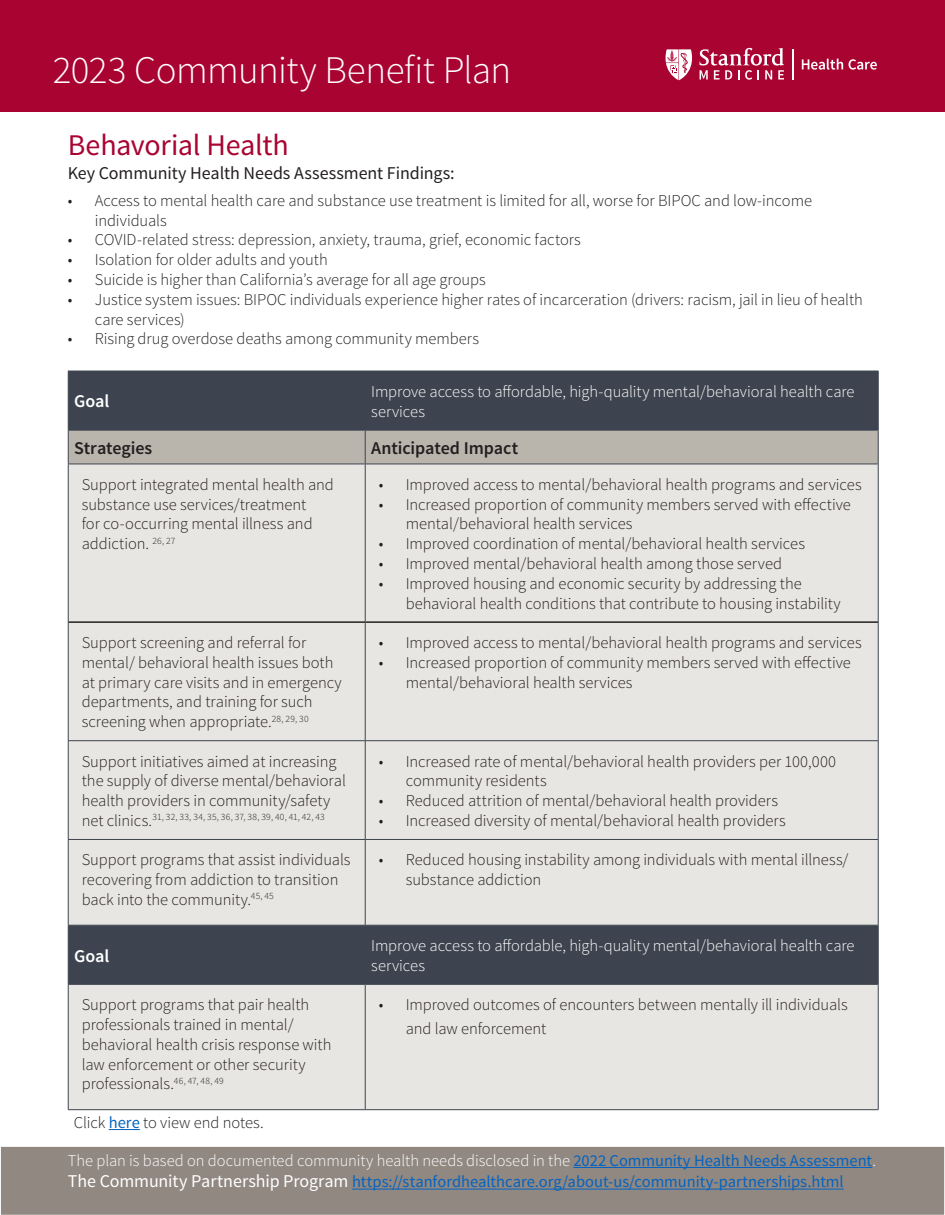
<style>
.page{position:relative;width:945px;height:1215px;background:#fff}
.page>*{position:absolute;margin:0;border:0;box-sizing:border-box;transform-origin:0 0}
.t1{font:300 39px "Source Sans Pro";letter-spacing:-.015em;color:#fff}
.TOC_subhead{font:30px "Source Sans Pro";letter-spacing:-.01em;color:#a90332}
.Body_Copy{font:18px "Source Sans Pro";letter-spacing:-.005em;color:#231f20}
.Body_Copy-2{font:600 18px "Source Sans Pro";letter-spacing:-.005em;color:#231f20}
.Body_Copy-3{font:600 18px "Source Sans Pro";letter-spacing:-.005em;color:#fff}
.Table_content{font:300 16.5px/19.8px "Source Sans Pro";letter-spacing:-.005em;color:#231f20}
.t2{font:16.5px/21.6px "Source Sans Pro";color:#0563c1}
.Table_content-2{font:300 16.5px/19.8px "Source Sans Pro";letter-spacing:-.005em;color:#fff}
.TOC_subhead-2{font:300 16.5px "Source Sans Pro";letter-spacing:-.005em;color:#231f20}
.Table_content-3{font:300 9.6px "Source Sans Pro";letter-spacing:.02em;color:#231f20}
.s1{font-size:16.5px}
.s2{font-weight:400;color:#0563c1}
.s3{font-weight:300;color:#fff}
.s4{font-size:18px;color:#fff}
</style>
<div class="page">
<div style="left:0;top:0;width:945px;height:111px;background:#a90332"></div>
<svg style="left:802px;top:59px;width:41px;height:11px"></svg>
<svg style="left:849px;top:59px;width:28px;height:11px"></svg>
<hr style="left:792px;top:49px;width:2px;height:31px;background:#fff">
<svg style="left:666px;top:48px;width:118px;height:32px"></svg>
<div style="left:0;top:1146px;width:945px;height:69px;background:#908881"></div>
<div style="left:0;top:1146px;width:945px;height:69px;border:1px solid #fff"></div>
<hr style="left:574px;top:1167px;width:298px;height:1px;background:#0563c1">
<hr style="left:352px;top:1189px;width:492px;height:1px;background:#0563c1">
<hr style="left:109px;top:1129px;width:31px;height:1px;background:#0563c1">
<div style="left:69px;top:372px;width:809px;height:58px;background:#3e444f"></div>
<div style="left:69px;top:431px;width:809px;height:33px;background:#b9b4ac"></div>
<svg style="left:69px;top:465px;width:809px;height:644px;background:#d8d7d4"></svg>
<hr style="left:68px;top:621px;width:297px;height:2px;background:#231f20">
<hr style="left:365px;top:621px;width:513px;height:2px;background:#231f20">
<hr style="left:68px;top:464px;width:1px;height:158px;background:#3e444f">
<hr style="left:365px;top:464px;width:1px;height:158px;background:#3e444f">
<hr style="left:878px;top:464px;width:1px;height:158px;background:#3e444f">
<hr style="left:68px;top:622px;width:1px;height:119px;background:#3e444f">
<hr style="left:365px;top:622px;width:1px;height:119px;background:#3e444f">
<hr style="left:878px;top:622px;width:1px;height:119px;background:#3e444f">
<hr style="left:68px;top:740px;width:297px;height:1px;background:#3e444f">
<hr style="left:68px;top:741px;width:1px;height:98px;background:#3e444f">
<hr style="left:365px;top:740px;width:513px;height:1px;background:#3e444f">
<hr style="left:365px;top:741px;width:1px;height:98px;background:#3e444f">
<hr style="left:878px;top:741px;width:1px;height:98px;background:#3e444f">
<hr style="left:68px;top:839px;width:297px;height:1px;background:#3e444f">
<hr style="left:68px;top:840px;width:1px;height:85px;background:#3e444f">
<hr style="left:365px;top:839px;width:513px;height:1px;background:#3e444f">
<hr style="left:365px;top:840px;width:1px;height:85px;background:#3e444f">
<hr style="left:878px;top:840px;width:1px;height:85px;background:#3e444f">
<hr style="left:68px;top:985px;width:1px;height:125px;background:#3e444f">
<hr style="left:365px;top:985px;width:1px;height:125px;background:#3e444f">
<hr style="left:878px;top:985px;width:1px;height:125px;background:#3e444f">
<hr style="left:68px;top:1109px;width:297px;height:1px;background:#3e444f">
<hr style="left:365px;top:1109px;width:513px;height:1px;background:#3e444f">
<hr style="left:68px;top:371px;width:297px;height:1px;background:#3e444f">
<hr style="left:68px;top:371px;width:1px;height:59px;background:#3e444f">
<hr style="left:365px;top:371px;width:514px;height:1px;background:#3e444f">
<hr style="left:365px;top:371px;width:1px;height:59px;background:#3e444f">
<hr style="left:878px;top:371px;width:1px;height:59px;background:#3e444f">
<hr style="left:68px;top:430px;width:297px;height:1px;background:#3e444f">
<hr style="left:68px;top:431px;width:1px;height:33px;background:#3e444f">
<hr style="left:365px;top:430px;width:514px;height:1px;background:#3e444f">
<hr style="left:365px;top:431px;width:1px;height:33px;background:#3e444f">
<hr style="left:878px;top:431px;width:1px;height:33px;background:#3e444f">
<hr style="left:68px;top:464px;width:297px;height:1px;background:#3e444f">
<hr style="left:365px;top:464px;width:514px;height:1px;background:#3e444f">
<hr style="left:68px;top:925px;width:297px;height:1px;background:#3e444f">
<hr style="left:68px;top:926px;width:1px;height:58px;background:#3e444f">
<hr style="left:365px;top:925px;width:514px;height:1px;background:#3e444f">
<hr style="left:365px;top:926px;width:1px;height:58px;background:#3e444f">
<hr style="left:878px;top:926px;width:1px;height:58px;background:#3e444f">
<hr style="left:68px;top:984px;width:297px;height:1px;background:#3e444f">
<hr style="left:365px;top:984px;width:514px;height:1px;background:#3e444f">
<h1 class="t1" style="left:53px;top:47px;width:460px">2023 Community Benefit Plan</h1>
<p class="TOC_subhead" style="left:68px;top:127px;width:222px">Behavorial Health</p>
<p class="Body_Copy" style="left:68px;top:162px;width:388px">Key Community Health Needs Assessment Findings:</p>
<p class="Table_content" style="left:95px;top:191px;width:719px;text-indent:-27px">• Access to mental health care and substance use treatment is limited for all, worse for BIPOC and low-income individuals</p>
<p class="Table_content" style="left:68px;top:230px;width:515px">• COVID-related stress: depression, anxiety, trauma, grief, economic factors</p>
<p class="Table_content" style="left:68px;top:250px;width:261px">• Isolation for older adults and youth</p>
<p class="Table_content" style="left:68px;top:270px;width:419px">• Suicide is higher than California’s average for all age groups</p>
<p class="Table_content" style="left:95px;top:290px;width:770px;text-indent:-27px">• Justice system issues: BIPOC individuals experience higher rates of incarceration (drivers: racism, jail in lieu of health care services)</p>
<p class="Table_content" style="left:68px;top:329px;width:413px">• Rising drug overdose deaths among community members</p>
<p class="Body_Copy-3" style="left:74px;top:390px;width:37px">Goal</p>
<p class="Table_content-2" style="left:371px;top:382px;width:485px">Improve access to affordable, high-quality mental/behavioral health care services</p>
<p class="Body_Copy-2" style="left:74px;top:436px;width:80px">Strategies</p>
<p class="Body_Copy-2" style="left:371px;top:436px;width:149px">Anticipated Impact</p>
<p class="Table_content" style="left:82px;top:475px;width:254px">Support integrated mental health and substance use services/treatment<br>for co-occurring mental illness and addiction. <sup>26,</sup> <sup>27</sup></p>
<p class="Table_content" style="left:379px;top:475px;width:485px">• Improved access to mental/behavioral health programs and services</p>
<p class="Table_content" style="left:406px;top:494px;width:447px;text-indent:-27px">• Increased proportion of community members served with effective mental/behavioral health services</p>
<p class="Table_content" style="left:379px;top:534px;width:428px">• Improved coordination of mental/behavioral health services</p>
<p class="Table_content" style="left:379px;top:554px;width:405px">• Improved mental/behavioral health among those served</p>
<p class="Table_content" style="left:406px;top:574px;width:437px;text-indent:-27px">• Improved housing and economic security by addressing the behavioral health conditions that contribute to housing instability</p>
<p class="Table_content" style="left:82px;top:633px;width:262px">Support screening and referral for mental/ behavioral health issues both at primary care visits and in emergency departments, and training for such screening when appropriate.<sup>28,</sup> <sup>29,</sup> <sup>30</sup></p>
<p class="Table_content" style="left:379px;top:633px;width:485px">• Improved access to mental/behavioral health programs and services</p>
<p class="Table_content" style="left:406px;top:653px;width:447px;text-indent:-27px">• Increased proportion of community members served with effective mental/behavioral health services</p>
<p class="Table_content" style="left:82px;top:751px;width:266px">Support initiatives aimed at increasing the supply of diverse mental/behavioral health providers in community/safety</p>
<p class="Table_content-3" style="left:82px;top:811px;width:244px"><span class="s1">net clinics.</span>31, 32, 33, 34, 35, 36, 37, 38, 39, 40, 41, 42, 43</p>
<p class="Table_content" style="left:406px;top:751px;width:432px;text-indent:-27px">• Increased rate of mental/behavioral health providers per 100,000 community residents</p>
<p class="Table_content" style="left:379px;top:791px;width:401px">• Reduced attrition of mental/behavioral health providers</p>
<p class="Table_content" style="left:379px;top:811px;width:409px">• Increased diversity of mental/behavioral health providers</p>
<p class="Table_content" style="left:82px;top:850px;width:270px">Support programs that assist individuals recovering from addiction to transition back into the community.<sup>45,</sup> <sup>45</sup></p>
<p class="Table_content" style="left:406px;top:850px;width:444px;text-indent:-27px">• Reduced housing instability among individuals with mental illness/ substance addiction</p>
<p class="Body_Copy-3" style="left:74px;top:944px;width:37px">Goal</p>
<p class="Table_content-2" style="left:371px;top:936px;width:485px">Improve access to affordable, high-quality mental/behavioral health care services</p>
<p class="Table_content" style="left:82px;top:995px;width:251px">Support programs that pair health professionals trained in mental/ behavioral health crisis response with law enforcement or other security professionals.<sup>46,</sup> <sup>47,</sup> <sup>48,</sup> <sup>49</sup></p>
<p class="Table_content" style="left:406px;top:993px;width:444px;line-height:24px;text-indent:-27px">• Improved outcomes of encounters between mentally ill individuals and law enforcement</p>
<p class="TOC_subhead-2" style="left:74px;top:1112px;width:191px">Click <span class="s2">here</span> to view end notes.</p>
<p class="t2" style="left:68px;top:1150px;width:810px"><span class="s3">The plan is based on documented community health needs disclosed in the</span> 2022 Community Health Needs Assessment<span class="s3">.<br></span><span class="s4">The Community Partnership Program</span> https://stanfordhealthcare.org/about-us/community-partnerships.html</p>
</div>
